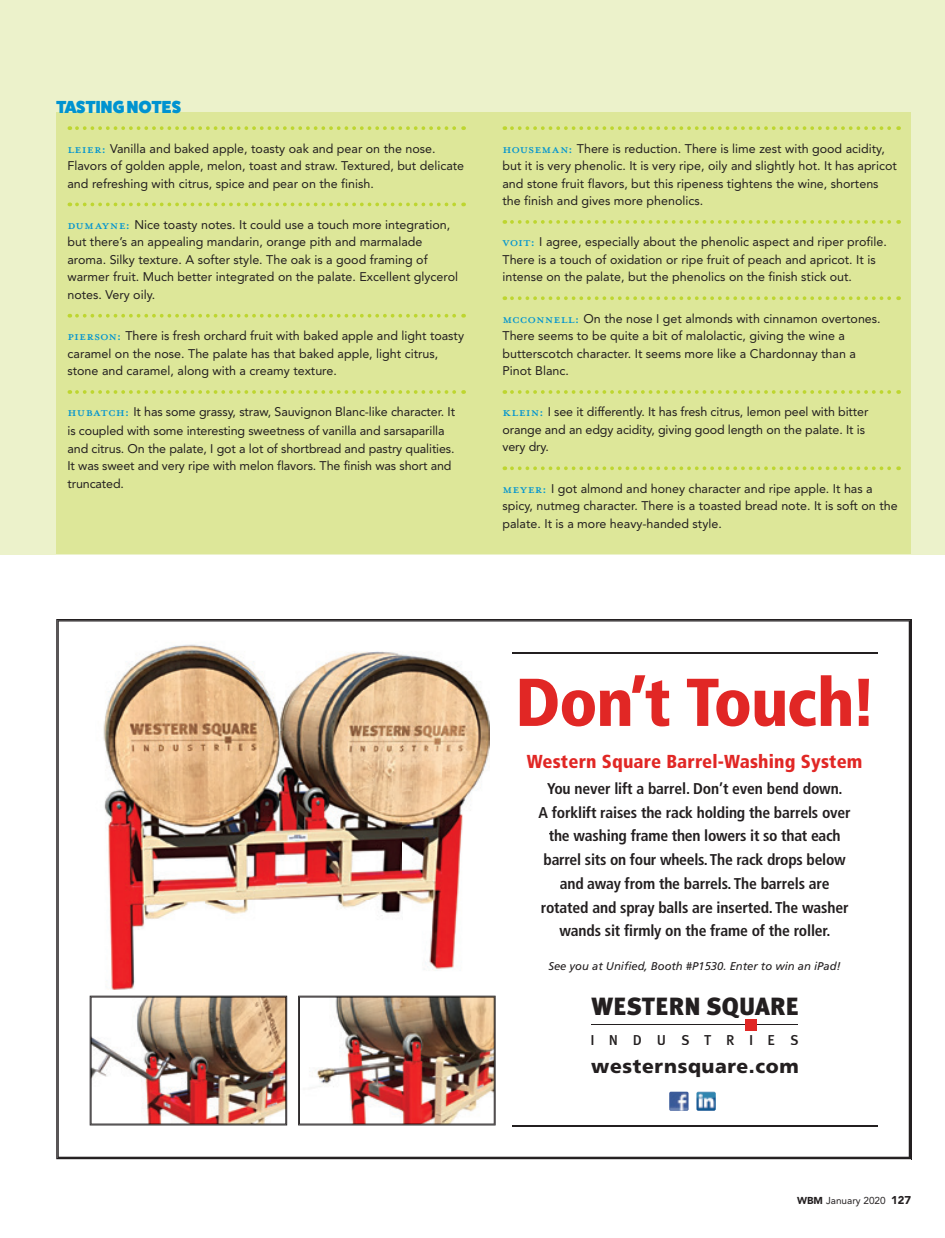
<style>
.page{position:relative;width:945px;height:1238px;background:#fff}
.page>*{position:absolute;margin:0;border:0;box-sizing:border-box;transform-origin:0 0}
.t1{font:900 condensed 67.5px "Frutiger";letter-spacing:-.02em;color:#e12725}
.t2{font:900 24.88px "Meta Plus";color:#231f20}
.t3{font:900 19.38px "Frutiger";letter-spacing:.03em;color:#231f20}
.t4{font:900 condensed 18.75px "Frutiger";letter-spacing:.01em;color:#e12725}
.t5{font:800 17.5px "Fat Frank";letter-spacing:.01em;color:#0093d0}
.t6{font:700 condensed 15.62px/23.8px "Frutiger";letter-spacing:-.01em;color:#231f20;text-align:center}
.t7{font:500 14.38px "Meta Plus";color:#231f20}
.t8{font:12.5px/17.5px "Avenir";color:#231f20}
.t9{font:italic 11.25px "Frutiger";color:#231f20}
.t10{font:10px "Avenir";color:#231f20}
.s1{font-family:"Mrs Eaves All Petite Caps";font-size:17.5px;color:#0093d0}
.s2{font-weight:900}
.s3{font-weight:900;font-size:11.25px}
</style>
<div class="page">
<div style="left:0;top:0;width:945px;height:554px;background:#ecf2cb"></div>
<div style="left:56px;top:112px;width:855px;height:442px;background:#dde799"></div>
<svg style="left:77px;top:126px;width:387px;height:4px"></svg>
<svg style="left:77px;top:202px;width:387px;height:4px"></svg>
<svg style="left:77px;top:314px;width:387px;height:3px"></svg>
<svg style="left:77px;top:390px;width:387px;height:4px"></svg>
<svg style="left:512px;top:126px;width:387px;height:4px"></svg>
<svg style="left:512px;top:220px;width:387px;height:4px"></svg>
<svg style="left:512px;top:296px;width:387px;height:4px"></svg>
<svg style="left:512px;top:390px;width:387px;height:4px"></svg>
<svg style="left:512px;top:466px;width:387px;height:4px"></svg>
<svg style="left:56px;top:619px;width:855px;height:540px"></svg>
<h3 class="t5" style="left:56px;top:97px;width:126px">TASTING NOTES</h3>
<p class="t8" style="left:68px;top:139px;width:398px"><span class="s1">Leier:</span> Vanilla and baked apple, toasty oak and pear on the nose.<br>Flavors of golden apple, melon, toast and straw. Textured, but delicate and refreshing with citrus, spice and pear on the finish.</p>
<p class="t8" style="left:68px;top:216px;width:392px"><span class="s1">Dumayne:</span> Nice toasty notes. It could use a touch more integration, but there’s an appealing mandarin, orange pith and marmalade aroma. Silky texture. A softer style. The oak is a good framing of warmer fruit. Much better integrated on the palate. Excellent glycerol notes. Very oily.</p>
<p class="t8" style="left:68px;top:327px;width:398px"><span class="s1">Pierson:</span> There is fresh orchard fruit with baked apple and light toasty caramel on the nose. The palate has that baked apple, light citrus, stone and caramel, along with a creamy texture.</p>
<p class="t8" style="left:67px;top:403px;width:389px;line-height:18.8px"><span class="s1">Hubatch:</span> It has some grassy, straw, Sauvignon Blanc-like character. It is coupled with some interesting sweetness of vanilla and sarsaparilla</p>
<p class="t8" style="left:67px;top:439px;width:389px">and citrus. On the palate, I got a lot of shortbread and pastry qualities.<br>It was sweet and very ripe with melon flavors. The finish was short and truncated.</p>
<p class="t8" style="left:502px;top:139px;width:396px"><span class="s1">Houseman:</span> There is reduction. There is lime zest with good acidity, but it is very phenolic. It is very ripe, oily and slightly hot. It has apricot and stone fruit flavors, but this ripeness tightens the wine, shortens the finish and gives more phenolics.</p>
<p class="t8" style="left:502px;top:233px;width:386px"><span class="s1">Voit:</span> I agree, especially about the phenolic aspect and riper profile.<br>There is a touch of oxidation or ripe fruit of peach and apricot. It is intense on the palate, but the phenolics on the finish stick out.</p>
<p class="t8" style="left:502px;top:309px;width:380px"><span class="s1">McConnell:</span> On the nose I get almonds with cinnamon overtones.<br>There seems to be quite a bit of malolactic, giving the wine a butterscotch character. It seems more like a Chardonnay than a Pinot Blanc.</p>
<p class="t8" style="left:502px;top:403px;width:367px"><span class="s1">Klein:</span> I see it differently. It has fresh citrus, lemon peel with bitter orange and an edgy acidity, giving good length on the palate. It is very dry.</p>
<p class="t8" style="left:502px;top:479px;width:397px"><span class="s1">Meyer:</span> I got almond and honey character and ripe apple. It has a spicy, nutmeg character. There is a toasted bread note. It is soft on the palate. It is a more heavy-handed style.</p>
<h1 class="t1" style="left:515px;top:662px;width:363px">Don’t Touch!</h1>
<h3 class="t4" style="left:527px;top:750px;width:337px">Western Square Barrel-Washing System</h3>
<p class="t6" style="left:539px;top:776px;width:314px">You never lift a barrel. Don’t even bend down.<br>A forklift raises the rack holding the barrels over the washing frame then lowers it so that each barrel sits on four wheels. The rack drops below and away from the barrels. The barrels are rotated and spray balls are inserted. The washer wands sit firmly on the frame of the roller.</p>
<p class="t9" style="left:548px;top:959px;width:294px">See you at Unified, Booth #P1530. Enter to win an iPad!</p>
<h2 class="t2" style="left:591px;top:991px;width:209px">WESTERN SQUARE</h2>
<p class="t7" style="left:590px;top:1031px;width:210px">I N D U S T R I E S</p>
<h3 class="t3" style="left:591px;top:1054px;width:209px">westernsquare.com</h3>
<p class="t10" style="left:797px;top:1194px;width:116px"><span class="s2">WBM</span> January 2020 <span class="s3">127</span></p>
</div>
